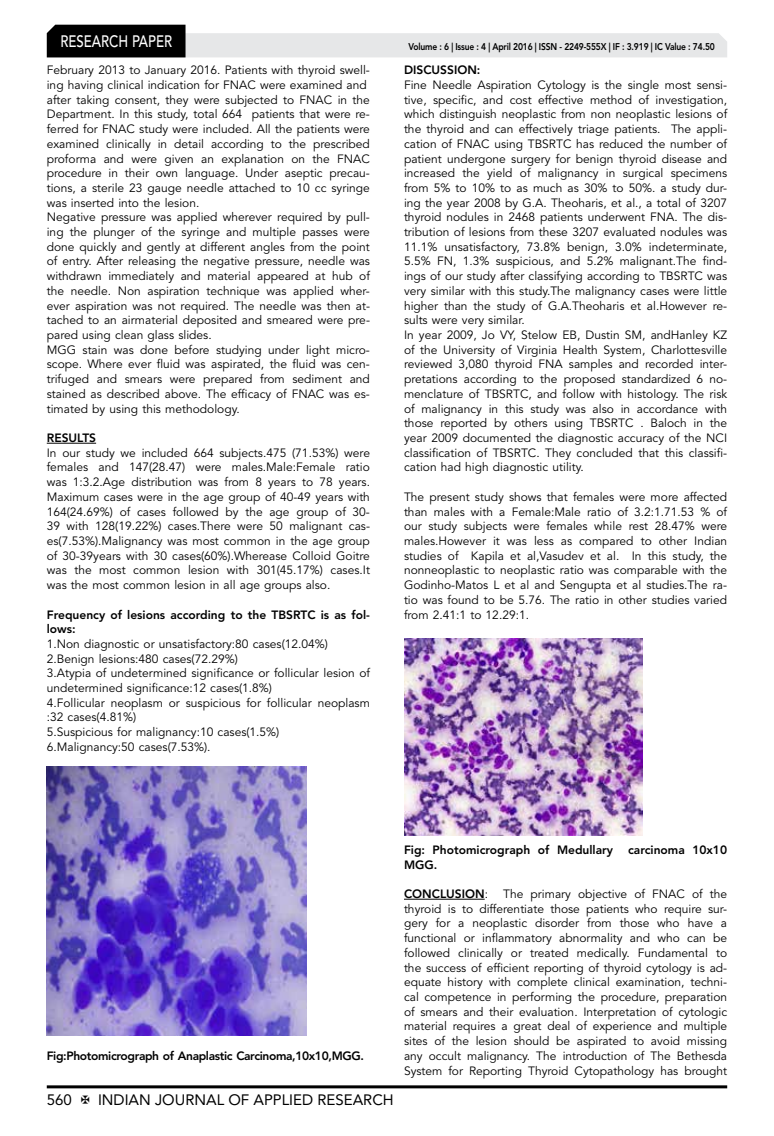
<style>
.page{position:relative;width:774px;height:1136px;background:#fff}
.page>*{position:absolute;margin:0;border:0;box-sizing:border-box;transform-origin:0 0}
.t1{font:500 16.5px "Avenir LT Std";color:#fff;scale:.8 1}
.t2{font:15px "Avenir LT Std";color:#000}
.t3{font:12px/14.7px "Avenir LT Std";color:#000}
.t4{font:800 12px/14.7px "Avenir LT Std";color:#000}
.t5{font:800 12px "Avenir LT Std";letter-spacing:-.03em;color:#000}
.t6{font:800 9.75px "Avenir LT Std";letter-spacing:-.02em;color:#000;scale:.87 1}
.s1{font-weight:400}
</style>
<div class="page">
<hr style="left:47px;top:1085px;width:680px;height:3px;background:#000">
<svg style="left:47px;top:25px;width:680px;height:32px"></svg>
<hr style="left:47px;top:443px;width:49px;height:1px;background:#000">
<img style="left:47px;top:766px;width:260px;height:268px">
<hr style="left:404px;top:898px;width:81px;height:1px;background:#000">
<img style="left:404px;top:638px;width:238px;height:197px">
<h1 class="t1" style="left:60px;top:32px;width:139px">RESEARCH PAPER</h1>
<p class="t3" style="left:47px;top:63px;width:325px">February 2013 to January 2016. Patients with thyroid swell&shy;ing having clinical indication for FNAC were examined and after taking consent, they were subjected to FNAC in the Department. In this study, total 664 patients that were re&shy;ferred for FNAC study were included. All the patients were examined clinically in detail according to the prescribed proforma and were given an explanation on the FNAC procedure in their own language. Under aseptic precau&shy;tions, a sterile 23 gauge needle attached to 10 cc syringe was inserted into the lesion.<br>Negative pressure was applied wherever required by pull&shy;ing the plunger of the syringe and multiple passes were done quickly and gently at different angles from the point of entry. After releasing the negative pressure, needle was withdrawn immediately and material appeared at hub of the needle. Non aspiration technique was applied wher&shy;ever aspiration was not required. The needle was then at&shy;tached to an airmaterial deposited and smeared were pre&shy;pared using clean glass slides.<br>MGG stain was done before studying under light micro&shy;scope. Where ever fluid was aspirated, the fluid was cen&shy;trifuged and smears were prepared from sediment and stained as described above. The efficacy of FNAC was es&shy;timated by using this methodology.</p>
<p class="t4" style="left:47px;top:430px;width:51px">RESULTS</p>
<p class="t3" style="left:47px;top:445px;width:325px;text-align:justify">In our study we included 664 subjects.475 (71.53%) were females and 147(28.47) were males.Male:Female ratio was 1:3.2.Age distribution was from 8 years to 78 years.<br>Maximum cases were in the age group of 40-49 years with 164(24.69%) of cases followed by the age group of 30- 39 with 128(19.22%) cases.There were 50 malignant cas&shy;es(7.53%).Malignancy was most common in the age group of 30-39years with 30 cases(60%).Wherease Colloid Goitre was the most common lesion with 301(45.17%) cases.It was the most common lesion in all age groups also.</p>
<p class="t4" style="left:47px;top:607px;width:325px">Frequency of lesions according to the TBSRTC is as fol&shy;lows:</p>
<p class="t3" style="left:47px;top:636px;width:325px">1.Non diagnostic or unsatisfactory:80 cases(12.04%)<br>2.Benign lesions:480 cases(72.29%)<br>3.Atypia of undetermined significance or follicular lesion of undetermined significance:12 cases(1.8%)<br>4.Follicular neoplasm or suspicious for follicular neoplasm :32 cases(4.81%)<br>5.Suspicious for malignancy:10 cases(1.5%)<br>6.Malignancy:50 cases(7.53%).</p>
<p class="t6" style="left:408px;top:41px;width:354px">Volume : 6 | Issue : 4 | April 2016 | ISSN - 2249-555X | IF : 3.919 | IC Value : 74.50</p>
<p class="t4" style="left:404px;top:63px;width:78px">DISCUSSION:</p>
<p class="t3" style="left:404px;top:78px;width:325px">Fine Needle Aspiration Cytology is the single most sensi&shy;tive, specific, and cost effective method of investigation, which distinguish neoplastic from non neoplastic lesions of the thyroid and can effectively triage patients. The appli&shy;cation of FNAC using TBSRTC has reduced the number of patient undergone surgery for benign thyroid disease and increased the yield of malignancy in surgical specimens from 5% to 10% to as much as 30% to 50%. a study dur&shy;ing the year 2008 by G.A. Theoharis, et al., a total of 3207 thyroid nodules in 2468 patients underwent FNA. The dis&shy;tribution of lesions from these 3207 evaluated nodules was 11.1% unsatisfactory, 73.8% benign, 3.0% indeterminate, 5.5% FN, 1.3% suspicious, and 5.2% malignant.The find&shy;ings of our study after classifying according to TBSRTC was very similar with this study.The malignancy cases were little higher than the study of G.A.Theoharis et al.However re&shy;sults were very similar.<br>In year 2009, Jo VY, Stelow EB, Dustin SM, andHanley KZ of the University of Virginia Health System, Charlottesville reviewed 3,080 thyroid FNA samples and recorded inter&shy;pretations according to the proposed standardized 6 no&shy;menclature of TBSRTC, and follow with histology. The risk of malignancy in this study was also in accordance with those reported by others using TBSRTC . Baloch in the year 2009 documented the diagnostic accuracy of the NCI classification of TBSRTC. They concluded that this classifi&shy;cation had high diagnostic utility.</p>
<p class="t3" style="left:404px;top:489px;width:325px;text-align:justify">The present study shows that females were more affected than males with a Female:Male ratio of 3.2:1.71.53 % of our study subjects were females while rest 28.47% were males.However it was less as compared to other Indian studies of Kapila et al,Vasudev et al. In this study, the nonneoplastic to neoplastic ratio was comparable with the Godinho-Matos L et al and Sengupta et al studies.The ra&shy;tio was found to be 5.76. The ratio in other studies varied from 2.41:1 to 12.29:1.</p>
<p class="t5" style="left:47px;top:1048px;width:319px">Fig:Photomicrograph of Anaplastic Carcinoma,10x10,MGG.</p>
<p class="t2" style="left:47px;top:1090px;width:27px">560</p>
<p class="t2" style="left:98px;top:1090px;width:297px">INDIAN JOURNAL OF APPLIED RESEARCH</p>
<p class="t4" style="left:404px;top:842px;width:211px">Fig: Photomicrograph of Medullary</p>
<p class="t4" style="left:628px;top:842px;width:101px">carcinoma 10x10</p>
<p class="t4" style="left:404px;top:857px;width:35px">MGG.</p>
<p class="t4" style="left:404px;top:886px;width:85px">CONCLUSION<span class="s1">:</span></p>
<p class="t3" style="left:404px;top:886px;width:325px;text-align:justify;text-indent:99px">The primary objective of FNAC of the thyroid is to differentiate those patients who require sur&shy;gery for a neoplastic disorder from those who have a functional or inflammatory abnormality and who can be followed clinically or treated medically. Fundamental to the success of efficient reporting of thyroid cytology is ad&shy;equate history with complete clinical examination, techni&shy;cal competence in performing the procedure, preparation of smears and their evaluation. Interpretation of cytologic material requires a great deal of experience and multiple sites of the lesion should be aspirated to avoid missing any occult malignancy. The introduction of The Bethesda System for Reporting Thyroid Cytopathology has brought</p>
</div>
